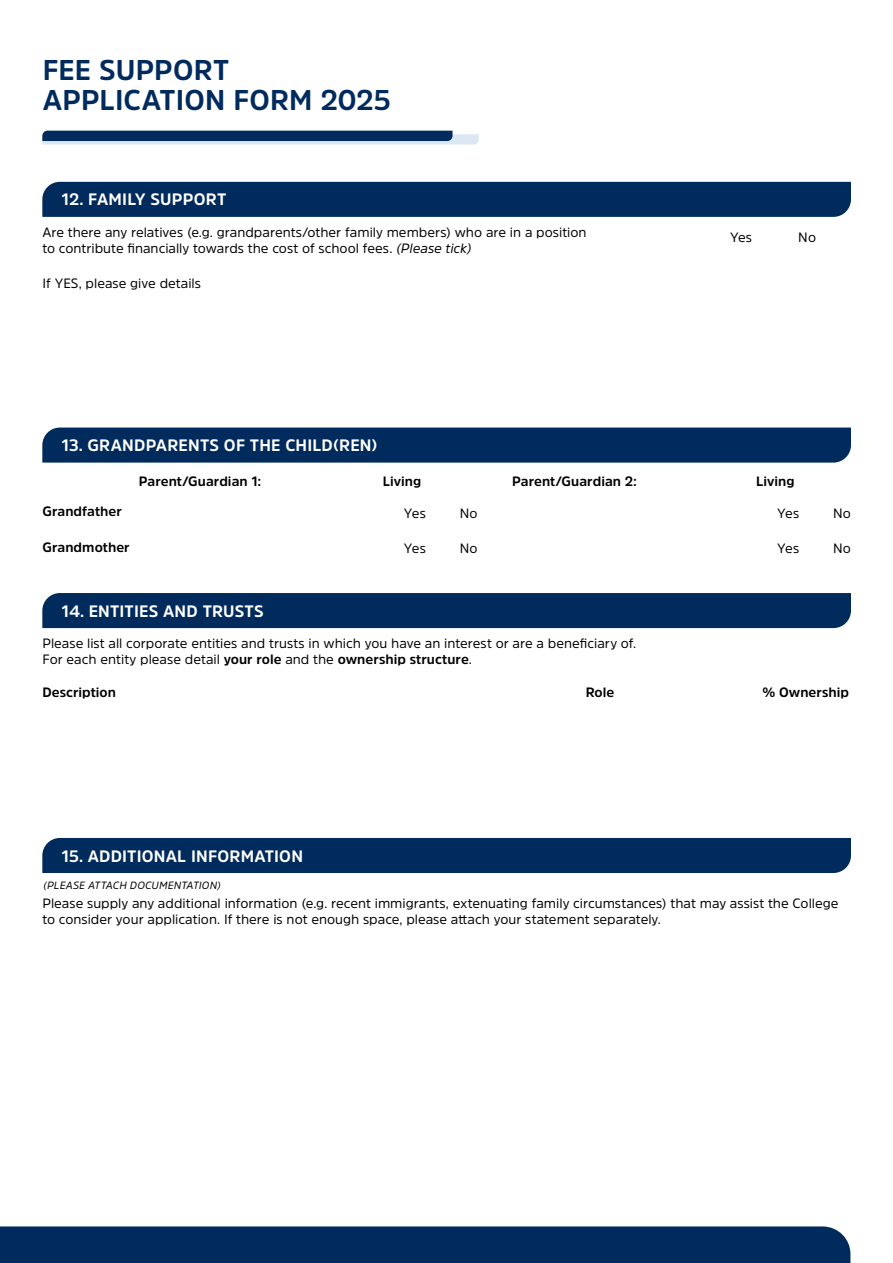
<style>
.page{position:relative;width:893px;height:1263px;background:#fff}
.page>*{position:absolute;margin:0;border:0;box-sizing:border-box;transform-origin:0 0}
.t1{font:700 28.5px/29.5px "Amsi Pro";letter-spacing:.005em;color:#002b5c}
.t2{font:700 16.5px "Amsi Pro";letter-spacing:.015em;color:#fff}
.t3{font:13.5px/16.2px "Amsi Pro";color:#000}
.t4{font:700 13.5px "Amsi Pro";letter-spacing:.005em;color:#000}
.t5{font:italic 10.5px "Amsi Pro";letter-spacing:.01em;color:#000}
.s1{font-style:italic}
.s2{font-weight:700}
</style>
<div class="page">
<svg style="left:42px;top:131px;width:437px;height:14px;background:#496a8e"></svg>
<div style="left:0;top:1226px;width:850px;height:37px;background:#002b5c"></div>
<div style="left:42px;top:182px;width:809px;height:35px;background:#002b5c"></div>
<div style="left:42px;top:593px;width:809px;height:35px;background:#002b5c"></div>
<div style="left:42px;top:427px;width:809px;height:36px;background:#002b5c"></div>
<div style="left:42px;top:838px;width:809px;height:35px;background:#002b5c"></div>
<h1 class="t1" style="left:43px;top:55px;width:350px">FEE SUPPORT<br>APPLICATION FORM 2025</h1>
<p class="t2" style="left:62px;top:188px;width:166px">12. FAMILY SUPPORT</p>
<p class="t3" style="left:42px;top:224px;width:546px">Are there any relatives (e.g. grandparents/other family members) who are in a position to contribute financially towards the cost of school fees. <span class="s1">(Please tick)</span></p>
<p class="t3" style="left:43px;top:275px;width:160px">If YES, please give details</p>
<p class="t2" style="left:62px;top:434px;width:318px">13. GRANDPARENTS OF THE CHILD(REN)</p>
<p class="t3" style="left:730px;top:229px;width:23px">Yes</p>
<p class="t3" style="left:798px;top:229px;width:19px">No</p>
<p class="t4" style="left:43px;top:502px;width:81px">Grandfather</p>
<p class="t4" style="left:43px;top:538px;width:89px">Grandmother</p>
<p class="t4" style="left:139px;top:472px;width:124px">Parent/Guardian 1:</p>
<p class="t4" style="left:383px;top:472px;width:40px">Living</p>
<p class="t4" style="left:512px;top:472px;width:126px">Parent/Guardian 2:</p>
<p class="t4" style="left:756px;top:472px;width:40px">Living</p>
<p class="t3" style="left:404px;top:505px;width:23px">Yes</p>
<p class="t3" style="left:460px;top:505px;width:19px">No</p>
<p class="t3" style="left:777px;top:505px;width:23px">Yes</p>
<p class="t3" style="left:833px;top:505px;width:19px">No</p>
<p class="t3" style="left:404px;top:540px;width:23px">Yes</p>
<p class="t3" style="left:460px;top:540px;width:19px">No</p>
<p class="t3" style="left:777px;top:540px;width:23px">Yes</p>
<p class="t3" style="left:833px;top:540px;width:19px">No</p>
<p class="t2" style="left:62px;top:599px;width:203px">14. ENTITIES AND TRUSTS</p>
<p class="t3" style="left:42px;top:635px;width:595px">Please list all corporate entities and trusts in which you have an interest or are a beneficiary of.<br>For each entity please detail <span class="s2">your role</span> and the <span class="s2">ownership structure</span>.</p>
<p class="t4" style="left:43px;top:683px;width:75px">Description</p>
<p class="t4" style="left:586px;top:683px;width:30px">Role</p>
<p class="t4" style="left:762px;top:683px;width:88px">% Ownership</p>
<p class="t2" style="left:62px;top:844px;width:243px">15. ADDITIONAL INFORMATION</p>
<p class="t5" style="left:43px;top:878px;width:179px">(PLEASE ATTACH DOCUMENTATION)</p>
<p class="t3" style="left:42px;top:894px;width:798px">Please supply any additional information (e.g. recent immigrants, extenuating family circumstances) that may assist the College to consider your application. If there is not enough space, please attach your statement separately.</p>
</div>
